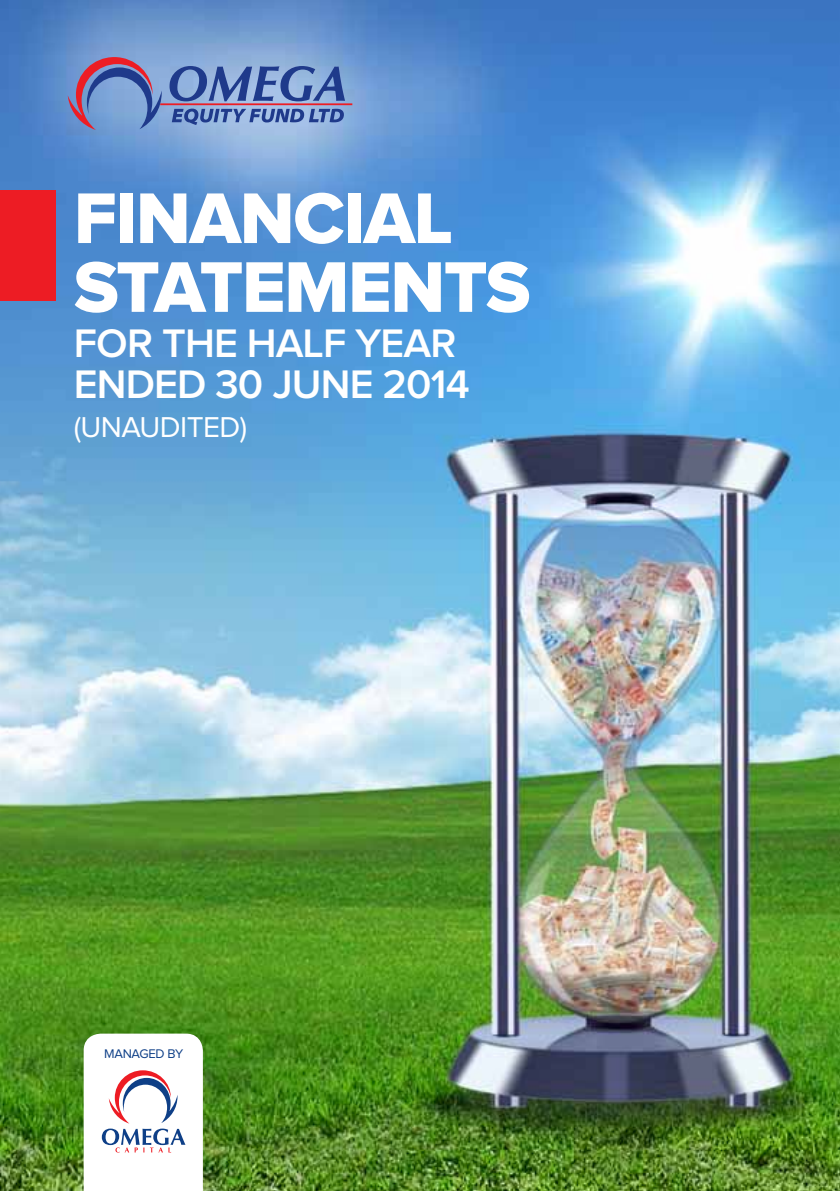
<style>
.page{position:relative;width:840px;height:1191px;background:#fff}
.page>*{position:absolute;margin:0;border:0;box-sizing:border-box;transform-origin:0 0}
.t1{font:74.2px/68.8px "Proxima Nova Extrabld";letter-spacing:-.02em;color:#fff}
.t2{font:600 41.2px/41px "Proxima Nova";letter-spacing:-.02em;color:#fff}
.t3{font:29.8px "Proxima Nova";letter-spacing:-.02em;color:#fff}
.t4{font:13px "Proxima Nova";letter-spacing:-.02em;color:#0e3f87}
</style>
<div class="page">
<img style="left:0;top:0;width:839px;height:1191px">
<svg style="left:84px;top:1033px;width:119px;height:158px"></svg>
<hr style="left:160px;top:103px;width:192px;height:2px;background:#ed1d24">
<svg style="left:169px;top:66px;width:176px;height:35px;background:#6684bd"></svg>
<svg style="left:172px;top:109px;width:172px;height:16px;background:#6784bd"></svg>
<svg style="left:68px;top:57px;width:94px;height:73px;background:#7d83b5"></svg>
<div style="left:0;top:190px;width:55px;height:110px;background:#ed1c24"></div>
<h1 class="t1" style="left:74px;top:187px;width:458px">FINANCIAL<br>STATEMENTS</h1>
<p class="t2" style="left:74px;top:324px;width:397px">FOR THE HALF YEAR<br>ENDED 30 JUNE 2014</p>
<p class="t3" style="left:74px;top:414px;width:175px">(UNAUDITED)</p>
<p class="t4" style="left:104px;top:1048px;width:80px">MANAGED BY</p>
</div>
